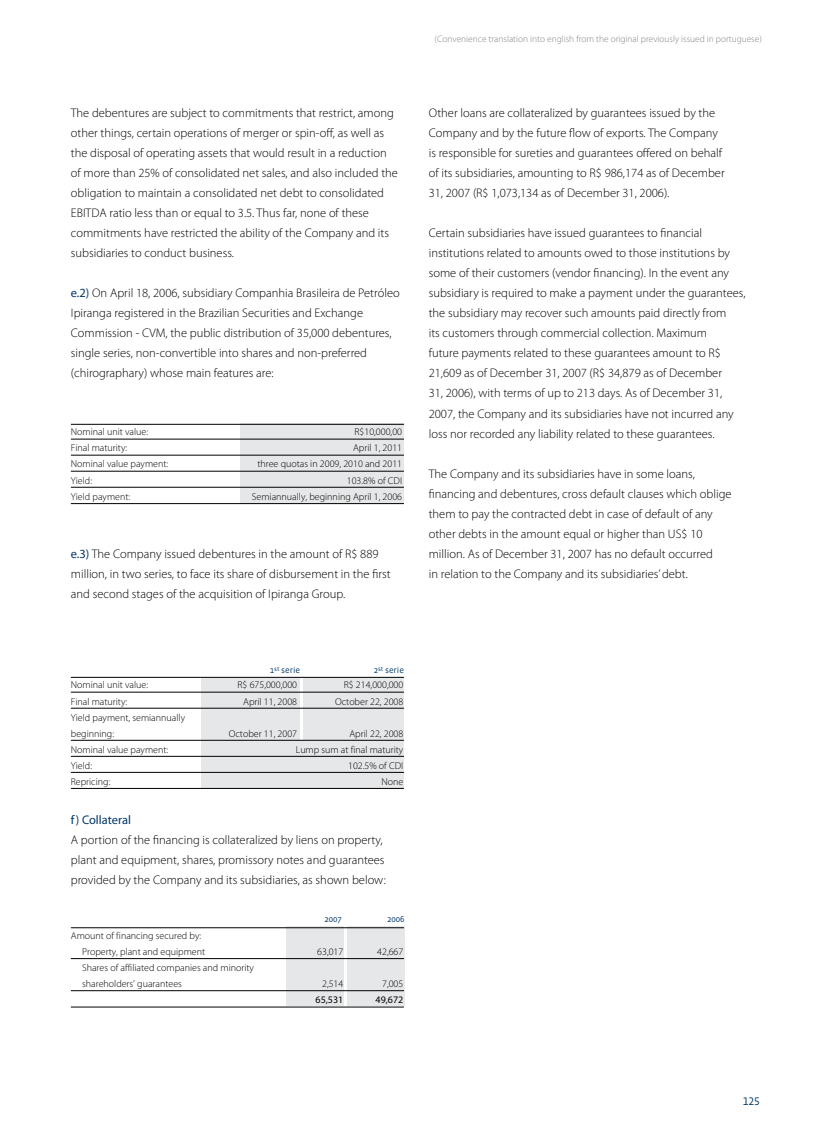
<style>
.page{position:relative;width:815px;height:1134px;background:#fff}
.page>*{position:absolute;margin:0;border:0;box-sizing:border-box;transform-origin:0 0}
.t1{font:300 12.5px/20px "Myriad Pro";color:#000}
.t2{font:12.5px "Myriad Pro";color:#003768}
.t3{font:11.25px "Vista Sans OT";color:#003768}
.t4{font:300 10px/16px "Myriad Pro";color:#000}
.t5{font:10px "Myriad Pro";color:#000}
.t6{font:300 9.38px "Myriad Pro";color:#808285}
.t7{font:8.75px "Vista Sans OT";color:#003768}
.s1{font-weight:400;color:#003768}
</style>
<div class="page">
<div style="left:201px;top:740px;width:203px;height:48px;background:#e6e7e8"></div>
<div style="left:201px;top:677px;width:99px;height:64px;background:#e6e7e8"></div>
<div style="left:347px;top:927px;width:58px;height:79px;background:#e6e7e8"></div>
<div style="left:287px;top:927px;width:57px;height:79px;background:#e6e7e8"></div>
<hr style="left:71px;top:927px;width:333px;height:1px;background:#000">
<hr style="left:71px;top:958px;width:333px;height:1px;background:#000">
<hr style="left:71px;top:990px;width:333px;height:1px;background:#000">
<hr style="left:71px;top:1006px;width:333px;height:1px;background:#000">
<div style="left:241px;top:423px;width:163px;height:81px;background:#e6e7e8"></div>
<hr style="left:71px;top:424px;width:333px;height:1px;background:#000">
<hr style="left:71px;top:439px;width:333px;height:1px;background:#000">
<hr style="left:71px;top:455px;width:333px;height:1px;background:#000">
<hr style="left:71px;top:471px;width:333px;height:1px;background:#000">
<hr style="left:71px;top:487px;width:333px;height:1px;background:#000">
<hr style="left:71px;top:503px;width:333px;height:1px;background:#000">
<div style="left:303px;top:677px;width:101px;height:63px;background:#e6e7e8"></div>
<hr style="left:71px;top:677px;width:333px;height:1px;background:#000">
<hr style="left:71px;top:692px;width:333px;height:1px;background:#000">
<hr style="left:71px;top:708px;width:333px;height:1px;background:#000">
<hr style="left:71px;top:740px;width:333px;height:1px;background:#000">
<hr style="left:71px;top:756px;width:333px;height:1px;background:#000">
<hr style="left:71px;top:772px;width:333px;height:1px;background:#000">
<hr style="left:71px;top:788px;width:333px;height:1px;background:#000">
<p class="t1" style="left:71px;top:103px;width:329px">The debentures are subject to commitments that restrict, among other things, certain operations of merger or spin-off, as well as the disposal of operating assets that would result in a reduction of more than 25% of consolidated net sales, and also included the obligation to maintain a consolidated net debt to consolidated EBITDA ratio less than or equal to 3.5. Thus far, none of these commitments have restricted the ability of the Company and its subsidiaries to conduct business.</p>
<p class="t1" style="left:71px;top:283px;width:330px"><span class="s1">e.2)</span> On April 18, 2006, subsidiary Companhia Brasileira de Petróleo Ipiranga registered in the Brazilian Securities and Exchange Commission - CVM, the public distribution of 35,000 debentures, single series, non-convertible into shares and non-preferred (chirographary) whose main features are:</p>
<p class="t4" style="left:71px;top:424px;width:79px">Nominal unit value:</p>
<p class="t4" style="left:355px;top:424px;width:49px">R$10,000,00</p>
<p class="t4" style="left:71px;top:440px;width:58px">Final maturity:</p>
<p class="t4" style="left:353px;top:440px;width:51px">April 1, 2011</p>
<p class="t4" style="left:71px;top:456px;width:99px">Nominal value payment:</p>
<p class="t4" style="left:257px;top:456px;width:146px">three quotas in 2009, 2010 and 2011</p>
<p class="t4" style="left:71px;top:472px;width:23px">Yield:</p>
<p class="t4" style="left:347px;top:472px;width:57px">103.8% of CDI</p>
<p class="t4" style="left:71px;top:488px;width:61px">Yield payment:</p>
<p class="t4" style="left:252px;top:488px;width:152px">Semiannually, beginning April 1, 2006</p>
<p class="t1" style="left:71px;top:544px;width:321px"><span class="s1">e.3)</span> The Company issued debentures in the amount of R$ 889 million, in two series, to face its share of disbursement in the first and second stages of the acquisition of Ipiranga Group.</p>
<p class="t6" style="left:435px;top:34px;width:329px">(Convenience translation into english from the original previously issued in portuguese)</p>
<p class="t1" style="left:429px;top:103px;width:297px">Other loans are collateralized by guarantees issued by the Company and by the future flow of exports. The Company is responsible for sureties and guarantees offered on behalf of its subsidiaries, amounting to R$ 986,174 as of December 31, 2007 (R$ 1,073,134 as of December 31, 2006).</p>
<p class="t1" style="left:429px;top:223px;width:318px">Certain subsidiaries have issued guarantees to financial institutions related to amounts owed to those institutions by some of their customers (vendor financing). In the event any subsidiary is required to make a payment under the guarantees, the subsidiary may recover such amounts paid directly from<br>its customers through commercial collection. Maximum<br>future payments related to these guarantees amount to R$ 21,609 as of December 31, 2007 (R$ 34,879 as of December<br>31, 2006), with terms of up to 213 days. As of December 31, 2007, the Company and its subsidiaries have not incurred any loss nor recorded any liability related to these guarantees.</p>
<p class="t1" style="left:429px;top:463px;width:304px">The Company and its subsidiaries have in some loans, financing and debentures, cross default clauses which oblige them to pay the contracted debt in case of default of any other debts in the amount equal or higher than US$ 10 million. As of December 31, 2007 has no default occurred<br>in relation to the Company and its subsidiaries’ debt.</p>
<p class="t7" style="left:270px;top:666px;width:32px">1<sup>st</sup> serie</p>
<p class="t7" style="left:374px;top:666px;width:32px">2<sup>st</sup> serie</p>
<p class="t4" style="left:71px;top:677px;width:79px">Nominal unit value:</p>
<p class="t4" style="left:238px;top:677px;width:61px">R$ 675,000,000</p>
<p class="t4" style="left:344px;top:677px;width:61px">R$ 214,000,000</p>
<p class="t4" style="left:71px;top:693px;width:58px">Final maturity:</p>
<p class="t4" style="left:243px;top:693px;width:55px">April 11, 2008</p>
<p class="t4" style="left:335px;top:693px;width:70px">October 22, 2008</p>
<p class="t4" style="left:71px;top:709px;width:116px">Yield payment, semiannually beginning:</p>
<p class="t4" style="left:229px;top:725px;width:70px">October 11, 2007</p>
<p class="t4" style="left:349px;top:725px;width:55px">April 22, 2008</p>
<p class="t4" style="left:71px;top:741px;width:99px">Nominal value payment:</p>
<p class="t4" style="left:296px;top:741px;width:109px">Lump sum at final maturity</p>
<p class="t4" style="left:71px;top:757px;width:23px">Yield:</p>
<p class="t4" style="left:348px;top:757px;width:57px">102.5% of CDI</p>
<p class="t4" style="left:71px;top:773px;width:41px">Repricing:</p>
<p class="t4" style="left:381px;top:773px;width:23px">None</p>
<p class="t2" style="left:71px;top:812px;width:62px">f) Collateral</p>
<p class="t1" style="left:71px;top:829px;width:317px">A portion of the financing is collateralized by liens on property, plant and equipment, shares, promissory notes and guarantees provided by the Company and its subsidiaries, as shown below:</p>
<p class="t4" style="left:82px;top:927px;width:125px;text-indent:-11px">Amount of financing secured by:<br>Property, plant and equipment</p>
<p class="t4" style="left:82px;top:959px;width:173px">Shares of affiliated companies and minority shareholders’ guarantees</p>
<p class="t7" style="left:324px;top:914px;width:19px">2007</p>
<p class="t7" style="left:387px;top:914px;width:19px">2006</p>
<p class="t4" style="left:317px;top:943px;width:28px">63,017</p>
<p class="t4" style="left:377px;top:943px;width:28px">42,667</p>
<p class="t4" style="left:322px;top:975px;width:23px">2,514</p>
<p class="t4" style="left:382px;top:975px;width:23px">7,005</p>
<p class="t5" style="left:316px;top:993px;width:29px">65,531</p>
<p class="t5" style="left:376px;top:993px;width:29px">49,672</p>
<p class="t3" style="left:743px;top:1095px;width:18px">125</p>
</div>
